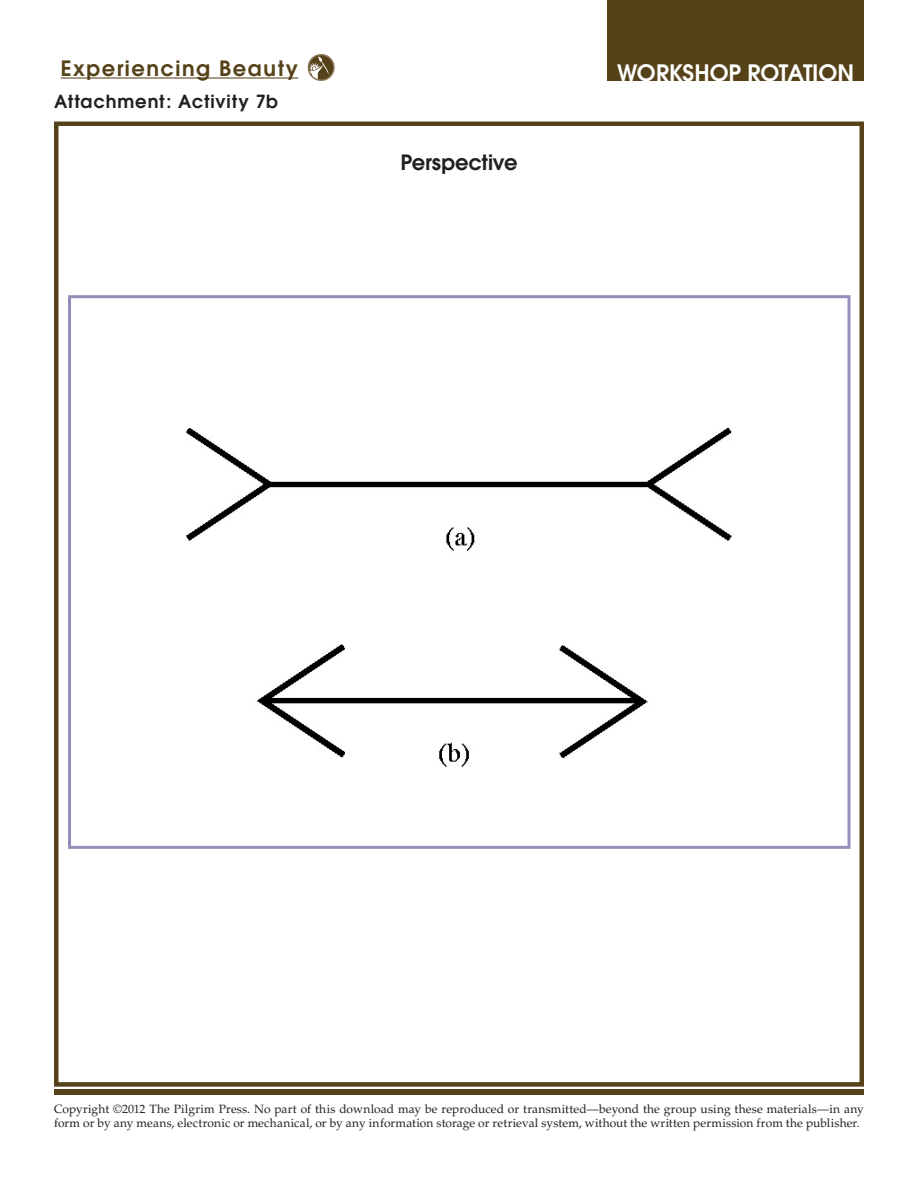
<style>
.page{position:relative;width:918px;height:1188px;background:#fff}
.page>*{position:absolute;margin:0;border:0;box-sizing:border-box;transform-origin:0 0}
.t1{font:600 22.5px "Avant Garde";letter-spacing:-.005em;color:#fff}
.t2{font:600 21px "Avant Garde";letter-spacing:.075em;color:#564218}
.t3{font:600 21px "Avant Garde";letter-spacing:-.01em;color:#231f20}
.t4{font:600 18px "Avant Garde";letter-spacing:.045em;color:#231f20}
.t5{font:12px/14.4px "Palatino LT Std";letter-spacing:.01em;color:#231f20}
</style>
<div class="page">
<hr style="left:61px;top:78px;width:237px;height:1px;background:#564218">
<div style="left:54px;top:1089px;width:810px;height:6px;background:#564218"></div>
<div style="left:608px;top:0;width:256px;height:81px;background:#564218"></div>
<img style="left:187px;top:428px;width:544px;height:339px">
<svg style="left:308px;top:54px;width:27px;height:27px"></svg>
<div style="left:308px;top:54px;width:27px;height:27px;border:2px solid #8b7959;border-radius:50%"></div>
<div style="left:54px;top:122px;width:810px;height:965px;border:4px solid #564218"></div>
<div style="left:68px;top:295px;width:782px;height:554px;border:3px solid #9290bb"></div>
<h2 class="t2" style="left:61px;top:54px;width:239px">Experiencing Beauty</h2>
<h3 class="t4" style="left:54px;top:90px;width:226px">Attachment: Activity 7b</h3>
<h2 class="t3" style="left:400px;top:148px;width:119px">Perspective</h2>
<h1 class="t1" style="left:617px;top:58px;width:239px">Workshop Rotation</h1>
<p class="t5" style="left:54px;top:1102px;width:811px">Copyright ©2012 The Pilgrim Press. No part of this download may be reproduced or transmitted—beyond the group using these materials—in any form or by any means, electronic or mechanical, or by any information storage or retrieval system, without the written permission from the publisher.</p>
</div>
